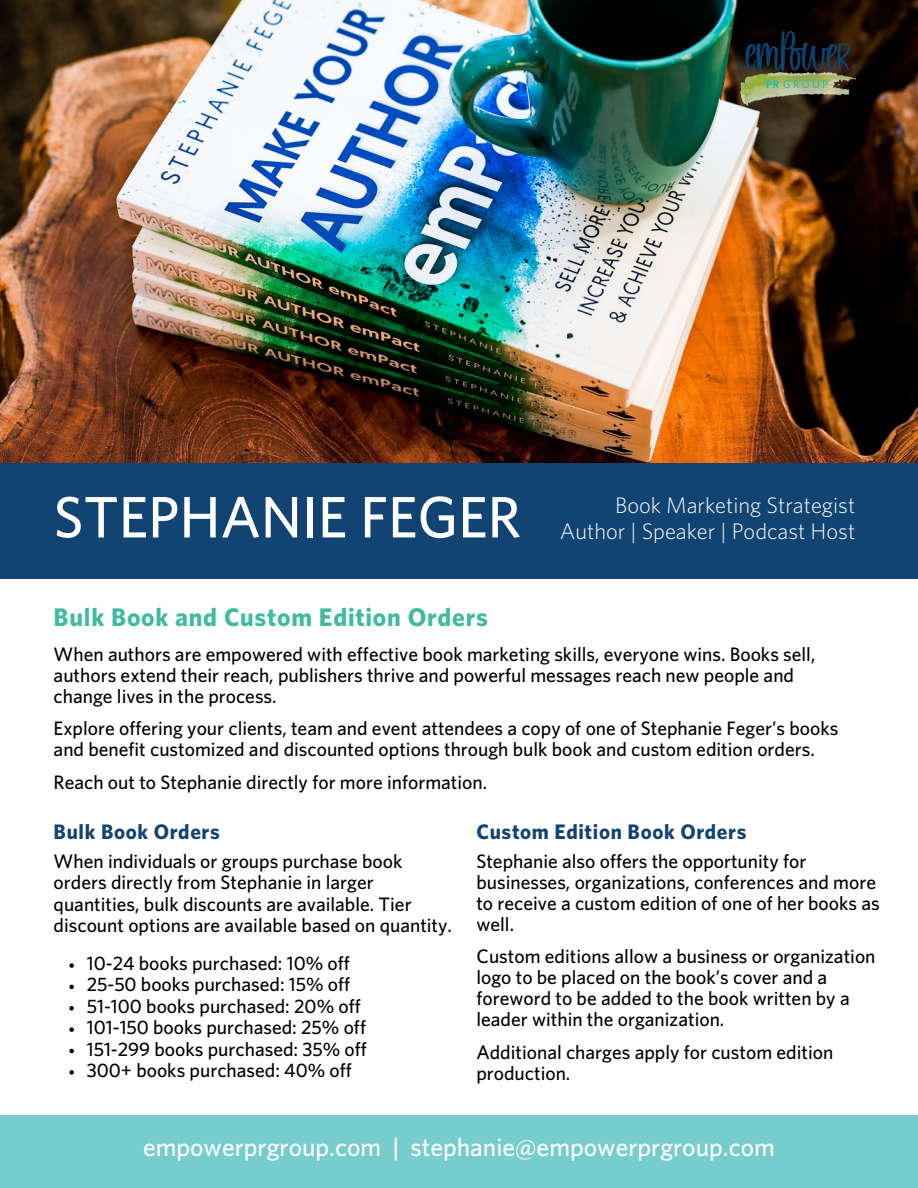
<style>
.page{position:relative;width:918px;height:1188px;background:#fff}
.page>*{position:absolute;margin:0;border:0;box-sizing:border-box;transform-origin:0 0}
.t1{font:500 58.5px "Whitney";color:#fff}
.t2{font:500 25.5px "Whitney";color:#fff}
.t3{font:700 25.5px "Whitney";letter-spacing:.03em;color:#41baa2}
.t4{font:300 22.5px "Whitney";color:#fff}
.t5{font:700 21px "Whitney";letter-spacing:.03em;color:#124473}
.t6{font:500 19.5px/21px "Whitney";color:#000}
</style>
<div class="page">
<div style="left:0;top:1115px;width:918px;height:73px;background:#77cccd"></div>
<img style="left:0;top:0;width:918px;height:463px">
<img style="left:741px;top:32px;width:115px;height:74px">
<div style="left:0;top:463px;width:918px;height:115px;background:#124473"></div>
<svg style="left:69px;top:963px;width:5px;height:5px"></svg>
<svg style="left:69px;top:985px;width:5px;height:4px"></svg>
<svg style="left:69px;top:1006px;width:5px;height:5px"></svg>
<svg style="left:69px;top:1027px;width:5px;height:5px"></svg>
<svg style="left:69px;top:1049px;width:5px;height:4px"></svg>
<svg style="left:69px;top:1070px;width:5px;height:5px"></svg>
<p class="t1" style="left:54px;top:491px;width:469px">STEPHANIE FEGER</p>
<p class="t4" style="left:615px;top:495px;width:242px">Book Marketing Strategist</p>
<p class="t4" style="left:560px;top:521px;width:297px">Author | Speaker | Podcast Host</p>
<p class="t3" style="left:54px;top:605px;width:436px">Bulk Book and Custom Edition Orders</p>
<p class="t6" style="left:54px;top:645px;width:763px">When authors are empowered with effective book marketing skills, everyone wins. Books sell, authors extend their reach, publishers thrive and powerful messages reach new people and change lives in the process.</p>
<p class="t6" style="left:54px;top:719px;width:786px">Explore offering your clients, team and event attendees a copy of one of Stephanie Feger’s books and benefit customized and discounted options through bulk book and custom edition orders.</p>
<p class="t6" style="left:54px;top:772px;width:435px">Reach out to Stephanie directly for more information.</p>
<p class="t5" style="left:54px;top:822px;width:168px">Bulk Book Orders</p>
<p class="t6" style="left:54px;top:851px;width:400px">When individuals or groups purchase book orders directly from Stephanie in larger quantities, bulk discounts are available. Tier discount options are available based on quantity.</p>
<p class="t5" style="left:476px;top:822px;width:272px">Custom Edition Book Orders</p>
<p class="t6" style="left:476px;top:852px;width:405px">Stephanie also offers the opportunity for businesses, organizations, conferences and more to receive a custom edition of one of her books as well.</p>
<p class="t6" style="left:476px;top:947px;width:401px">Custom editions allow a business or organization logo to be placed on the book’s cover and a foreword to be added to the book written by a leader within the organization.</p>
<p class="t6" style="left:476px;top:1042px;width:358px">Additional charges apply for custom edition production.</p>
<p class="t6" style="left:87px;top:954px;width:265px">10-24 books purchased: 10% off</p>
<p class="t6" style="left:87px;top:975px;width:265px">25-50 books purchased: 15% off</p>
<p class="t6" style="left:87px;top:996px;width:276px">51-100 books purchased: 20% off</p>
<p class="t6" style="left:87px;top:1018px;width:281px">101-150 books purchased: 25% off</p>
<p class="t6" style="left:87px;top:1039px;width:282px">151-299 books purchased: 35% off</p>
<p class="t6" style="left:87px;top:1061px;width:267px">300+ books purchased: 40% off</p>
<p class="t2" style="left:143px;top:1135px;width:633px">empowerprgroup.com | stephanie@empowerprgroup.com</p>
</div>
